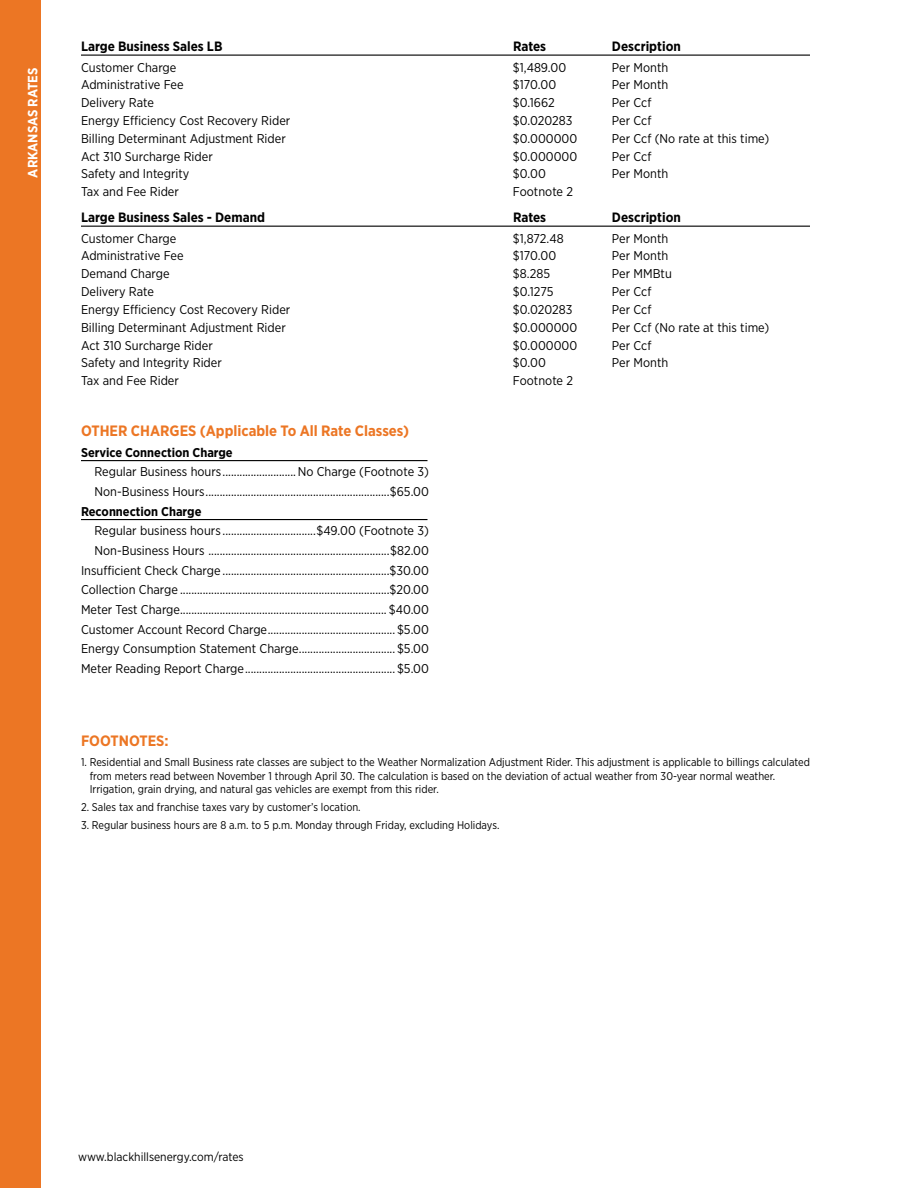
<style>
.page{position:relative;width:918px;height:1188px;background:#fff}
.page>*{position:absolute;margin:0;border:0;box-sizing:border-box;transform-origin:0 0}
.t1{font:700 15px "Gotham Narrow";color:#ec7624}
.t2{font:700 13.5px "Gotham Narrow";color:#000}
.t3{font:700 13.5px "Gotham Narrow";color:#fff}
.t4{font:12.75px/19.6px "Gotham Narrow";color:#000}
.t5{font:700 12.75px "Gotham Narrow";color:#000}
.t6{font:12px "Gotham Narrow";color:#000}
.t7{font:11.25px/13.5px "Gotham Narrow";color:#000}
</style>
<div class="page">
<div style="left:0;top:0;width:41px;height:1188px;background:#ec7624"></div>
<hr style="left:81px;top:55px;width:729px;height:1px;background:#000">
<hr style="left:81px;top:226px;width:729px;height:1px;background:#000">
<hr style="left:81px;top:460px;width:347px;height:1px;background:#000">
<hr style="left:81px;top:519px;width:347px;height:1px;background:#000">
<p class="t3" style="left:24px;top:178px;width:112px;rotate:-90deg">ARKANSAS RATES</p>
<p class="t2" style="left:81px;top:38px;width:143px">Large Business Sales LB</p>
<p class="t2" style="left:513px;top:38px;width:35px">Rates</p>
<p class="t2" style="left:612px;top:38px;width:70px">Description</p>
<p class="t4" style="left:81px;top:57px;width:97px">Customer Charge</p>
<p class="t4" style="left:513px;top:57px;width:55px">$1,489.00</p>
<p class="t4" style="left:612px;top:57px;width:58px">Per Month</p>
<p class="t4" style="left:81px;top:75px;width:104px">Administrative Fee</p>
<p class="t4" style="left:513px;top:75px;width:45px">$170.00</p>
<p class="t4" style="left:612px;top:75px;width:58px">Per Month</p>
<p class="t4" style="left:81px;top:93px;width:75px">Delivery Rate</p>
<p class="t4" style="left:513px;top:93px;width:43px">$0.1662</p>
<p class="t4" style="left:612px;top:93px;width:41px">Per Ccf</p>
<p class="t4" style="left:81px;top:110px;width:211px">Energy Efficiency Cost Recovery Rider</p>
<p class="t4" style="left:513px;top:110px;width:61px">$0.020283</p>
<p class="t4" style="left:612px;top:110px;width:41px">Per Ccf</p>
<p class="t4" style="left:81px;top:128px;width:206px">Billing Determinant Adjustment Rider</p>
<p class="t4" style="left:513px;top:128px;width:66px">$0.000000</p>
<p class="t4" style="left:612px;top:128px;width:159px">Per Ccf (No rate at this time)</p>
<p class="t4" style="left:81px;top:146px;width:133px">Act 310 Surcharge Rider</p>
<p class="t4" style="left:513px;top:146px;width:66px">$0.000000</p>
<p class="t4" style="left:612px;top:146px;width:41px">Per Ccf</p>
<p class="t4" style="left:81px;top:164px;width:110px">Safety and Integrity</p>
<p class="t4" style="left:513px;top:164px;width:34px">$0.00</p>
<p class="t4" style="left:612px;top:164px;width:58px">Per Month</p>
<p class="t4" style="left:81px;top:182px;width:99px">Tax and Fee Rider</p>
<p class="t4" style="left:513px;top:182px;width:62px">Footnote 2</p>
<p class="t2" style="left:81px;top:209px;width:186px">Large Business Sales - Demand</p>
<p class="t2" style="left:513px;top:209px;width:35px">Rates</p>
<p class="t2" style="left:612px;top:209px;width:70px">Description</p>
<p class="t4" style="left:81px;top:228px;width:97px">Customer Charge</p>
<p class="t4" style="left:513px;top:228px;width:52px">$1,872.48</p>
<p class="t4" style="left:612px;top:228px;width:58px">Per Month</p>
<p class="t4" style="left:81px;top:246px;width:104px">Administrative Fee</p>
<p class="t4" style="left:513px;top:246px;width:45px">$170.00</p>
<p class="t4" style="left:612px;top:246px;width:58px">Per Month</p>
<p class="t4" style="left:81px;top:264px;width:90px">Demand Charge</p>
<p class="t4" style="left:513px;top:264px;width:39px">$8.285</p>
<p class="t4" style="left:612px;top:264px;width:61px">Per MMBtu</p>
<p class="t4" style="left:81px;top:282px;width:75px">Delivery Rate</p>
<p class="t4" style="left:513px;top:282px;width:42px">$0.1275</p>
<p class="t4" style="left:612px;top:282px;width:41px">Per Ccf</p>
<p class="t4" style="left:81px;top:299px;width:211px">Energy Efficiency Cost Recovery Rider</p>
<p class="t4" style="left:513px;top:299px;width:61px">$0.020283</p>
<p class="t4" style="left:612px;top:299px;width:41px">Per Ccf</p>
<p class="t4" style="left:81px;top:317px;width:206px">Billing Determinant Adjustment Rider</p>
<p class="t4" style="left:513px;top:317px;width:66px">$0.000000</p>
<p class="t4" style="left:612px;top:317px;width:159px">Per Ccf (No rate at this time)</p>
<p class="t4" style="left:81px;top:335px;width:133px">Act 310 Surcharge Rider</p>
<p class="t4" style="left:513px;top:335px;width:66px">$0.000000</p>
<p class="t4" style="left:612px;top:335px;width:41px">Per Ccf</p>
<p class="t4" style="left:81px;top:353px;width:142px">Safety and Integrity Rider</p>
<p class="t4" style="left:513px;top:353px;width:34px">$0.00</p>
<p class="t4" style="left:612px;top:353px;width:58px">Per Month</p>
<p class="t4" style="left:81px;top:371px;width:99px">Tax and Fee Rider</p>
<p class="t4" style="left:513px;top:371px;width:62px">Footnote 2</p>
<p class="t1" style="left:81px;top:421px;width:330px">OTHER CHARGES (Applicable To All Rate Classes)</p>
<p class="t5" style="left:81px;top:444px;width:153px">Service Connection Charge</p>
<p class="t4" style="left:95px;top:462px;width:336px">Regular Business hours..........................No Charge (Footnote 3)<br>Non-Business Hours.................................................................$65.00</p>
<p class="t5" style="left:81px;top:503px;width:122px">Reconnection Charge</p>
<p class="t4" style="left:81px;top:521px;width:349px;text-align:right">Regular business hours .................................$49.00 (Footnote 3)<br>Non-Business Hours ................................................................$82.00<br>Insufficient Check Charge ...........................................................$30.00<br>Collection Charge ..........................................................................$20.00<br>Meter Test Charge......................................................................... $40.00<br>Customer Account Record Charge............................................. $5.00<br>Energy Consumption Statement Charge.................................. $5.00<br>Meter Reading Report Charge..................................................... $5.00</p>
<p class="t1" style="left:81px;top:731px;width:89px">FOOTNOTES:</p>
<p class="t7" style="left:90px;top:755px;width:722px;text-indent:-9px">1. Residential and Small Business rate classes are subject to the Weather Normalization Adjustment Rider. This adjustment is applicable to billings calculated from meters read between November 1 through April 30. The calculation is based on the deviation of actual weather from 30-year normal weather.<br>Irrigation, grain drying, and natural gas vehicles are exempt from this rider.</p>
<p class="t7" style="left:81px;top:800px;width:281px">2. Sales tax and franchise taxes vary by customer’s location.</p>
<p class="t7" style="left:81px;top:818px;width:420px">3. Regular business hours are 8 a.m. to 5 p.m. Monday through Friday, excluding Holidays.</p>
<p class="t6" style="left:78px;top:1150px;width:167px">www.blackhillsenergy.com/rates</p>
</div>
